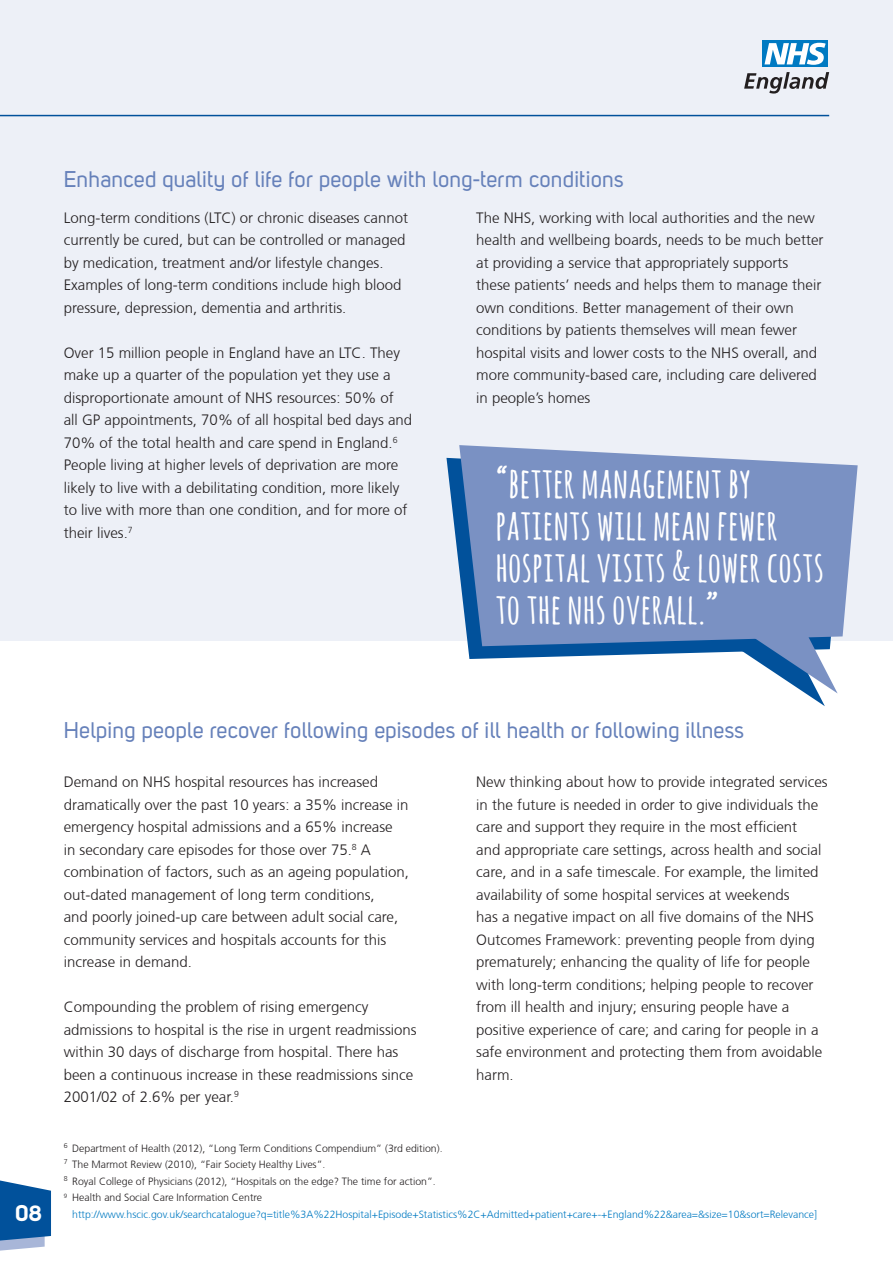
<style>
.page{position:relative;width:893px;height:1263px;background:#fff}
.page>*{position:absolute;margin:0;border:0;box-sizing:border-box;transform-origin:0 0}
.t1{font:700 42px/42px "Amatic SC";color:#fff}
.t2{font:22.5px "Uni Sans Regular";color:#6681ba}
.t3{font:22.5px "Uni Sans Bold";color:#fff}
.t4{font:300 15px/22.5px "Frutiger CE";color:#231f20}
.t5{font:300 10.5px/16.5px "Frutiger CE";color:#231f20}
.t6{font:300 10.5px "Frutiger CE";color:#007ac2}
</style>
<div class="page">
<svg style="left:0;top:1180px;width:51px;height:71px;background:#3774af"></svg>
<div style="left:0;top:0;width:893px;height:641px;background:#edf0f7"></div>
<svg style="left:446px;top:458px;width:293px;height:201px"></svg>
<svg style="left:459px;top:445px;width:399px;height:201px;background:#7c94c4"></svg>
<svg style="left:739px;top:632px;width:99px;height:74px"></svg>
<hr style="left:0;top:115px;width:829px;height:1px;background:#01519b">
<div style="left:763px;top:41px;width:65px;height:26px;background:#007ac2"></div>
<svg style="left:764px;top:43px;width:62px;height:22px"></svg>
<svg style="left:744px;top:72px;width:85px;height:22px"></svg>
<h2 class="t2" style="left:64px;top:166px;width:561px">Enhanced quality of life for people with long-term conditions</h2>
<p class="t4" style="left:64px;top:206px;width:346px">Long-term conditions (LTC) or chronic diseases cannot currently be cured, but can be controlled or managed by medication, treatment and/or lifestyle changes.<br>Examples of long-term conditions include high blood pressure, depression, dementia and arthritis.</p>
<p class="t4" style="left:64px;top:341px;width:350px">Over 15 million people in England have an LTC. They make up a quarter of the population yet they use a disproportionate amount of NHS resources: 50% of<br>all GP appointments, 70% of all hospital bed days and 70% of the total health and care spend in England.<sup>6<br></sup>People living at higher levels of deprivation are more likely to live with a debilitating condition, more likely to live with more than one condition, and for more of their lives.<sup>7</sup></p>
<p class="t4" style="left:476px;top:206px;width:349px">The NHS, working with local authorities and the new health and wellbeing boards, needs to be much better at providing a service that appropriately supports these patients’ needs and helps them to manage their own conditions. Better management of their own conditions by patients themselves will mean fewer hospital visits and lower costs to the NHS overall, and more community-based care, including care delivered in people’s homes</p>
<h1 class="t1" style="left:495px;top:460px;width:330px">“BETTER MANAGEMENT BY<br>PATIENTS WILL MEAN FEWER<br>HOSPITAL VISITS &amp; LOWER COSTS<br>TO THE NHS OVERALL.”</h1>
<h2 class="t3" style="left:15px;top:1199px;width:29px">08</h2>
<h2 class="t2" style="left:64px;top:717px;width:682px">Helping people recover following episodes of ill health or following illness</h2>
<p class="t4" style="left:64px;top:771px;width:347px">Demand on NHS hospital resources has increased dramatically over the past 10 years: a 35% increase in emergency hospital admissions and a 65% increase<br>in secondary care episodes for those over 75.<sup>8</sup> A combination of factors, such as an ageing population, out-dated management of long term conditions,<br>and poorly joined-up care between adult social care, community services and hospitals accounts for this increase in demand.</p>
<p class="t4" style="left:64px;top:996px;width:354px">Compounding the problem of rising emergency admissions to hospital is the rise in urgent readmissions within 30 days of discharge from hospital. There has been a continuous increase in these readmissions since 2001/02 of 2.6% per year.<sup>9</sup></p>
<p class="t4" style="left:476px;top:771px;width:353px">New thinking about how to provide integrated services in the future is needed in order to give individuals the care and support they require in the most efficient<br>and appropriate care settings, across health and social care, and in a safe timescale. For example, the limited availability of some hospital services at weekends<br>has a negative impact on all five domains of the NHS Outcomes Framework: preventing people from dying prematurely; enhancing the quality of life for people with long-term conditions; helping people to recover from ill health and injury; ensuring people have a positive experience of care; and caring for people in a safe environment and protecting them from avoidable harm.</p>
<p class="t5" style="left:64px;top:1139px;width:380px"><sup>6</sup> Department of Health (2012), “Long Term Conditions Compendium” (3rd edition).<br><sup>7</sup> The Marmot Review (2010), “Fair Society Healthy Lives”.<br><sup>8</sup> Royal College of Physicians (2012), “Hospitals on the edge? The time for action”.<br><sup>9</sup> Health and Social Care Information Centre</p>
<p class="t6" style="left:72px;top:1208px;width:746px">http://www.hscic.gov.uk/searchcatalogue?q=title%3A%22Hospital+Episode+Statistics%2C+Admitted+patient+care+-+England%22&amp;area=&amp;size=10&amp;sort=Relevance]</p>
</div>
